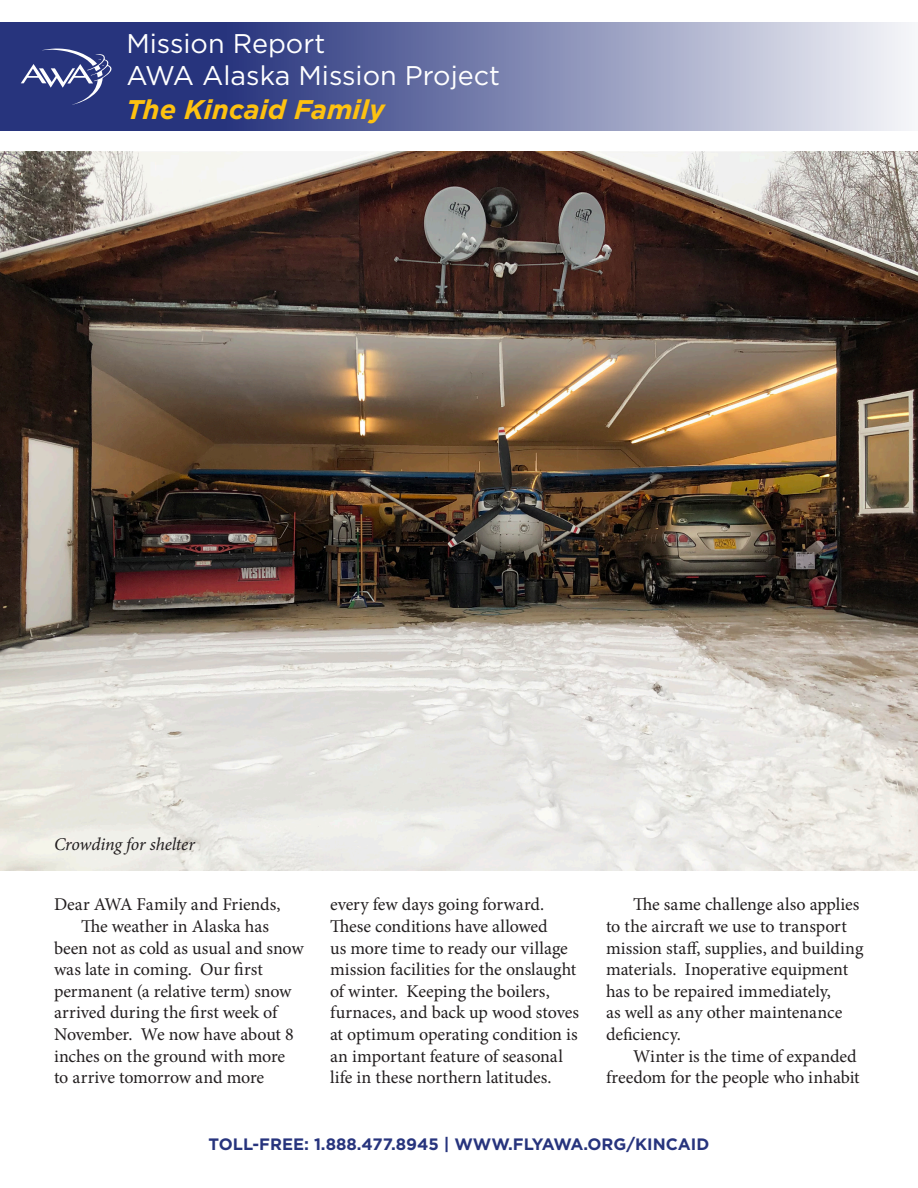
<style>
.page{position:relative;width:918px;height:1188px;background:#fff}
.page>*{position:absolute;margin:0;border:0;box-sizing:border-box;transform-origin:0 0}
.t1{font:27px "Gotham";color:#fff}
.t2{font:italic 700 27px "Gotham";color:#fec210}
.t3{font:18px/21.6px "Minion Pro";letter-spacing:-.005em;color:#231f20}
.t4{font:italic 18px "Minion Pro";letter-spacing:-.015em;color:#231f20}
.t5{font:700 16.5px "Gotham";color:#27347d}
</style>
<div class="page">
<svg style="left:0;top:23px;width:912px;height:108px;background:#7880ae"></svg>
<img style="left:0;top:151px;width:918px;height:719px">
<svg style="left:21px;top:49px;width:91px;height:56px;background:#485391"></svg>
<p class="t1" style="left:126px;top:26px;width:200px">Mission Report</p>
<p class="t1" style="left:126px;top:58px;width:375px">AWA Alaska Mission Project</p>
<p class="t2" style="left:126px;top:92px;width:260px">The Kincaid Family</p>
<p class="t4" style="left:54px;top:832px;width:143px">Crowding for shelter</p>
<p class="t3" style="left:54px;top:894px;width:228px">Dear AWA Family and Friends,</p>
<p class="t3" style="left:54px;top:916px;width:251px;text-indent:27px">The weather in Alaska has been not as cold as usual and snow was late in coming. Our first permanent (a relative term) snow arrived during the first week of<br>November. We now have about 8 inches on the ground with more to arrive tomorrow and more</p>
<p class="t3" style="left:330px;top:894px;width:251px">every few days going forward.<br>These conditions have allowed<br>us more time to ready our village mission facilities for the onslaught of winter. Keeping the boilers, furnaces, and back up wood stoves at optimum operating condition is an important feature of seasonal life in these northern latitudes.</p>
<p class="t3" style="left:606px;top:894px;width:259px;text-indent:27px">The same challenge also applies to the aircraft we use to transport mission staff, supplies, and building materials. Inoperative equipment has to be repaired immediately,<br>as well as any other maintenance deficiency.</p>
<p class="t3" style="left:606px;top:1045px;width:255px;text-align:right">Winter is the time of expanded freedom for the people who inhabit</p>
<p class="t5" style="left:209px;top:1133px;width:502px">TOLL-FREE: 1.888.477.8945 | WWW.FLYAWA.ORG/KINCAID</p>
</div>
